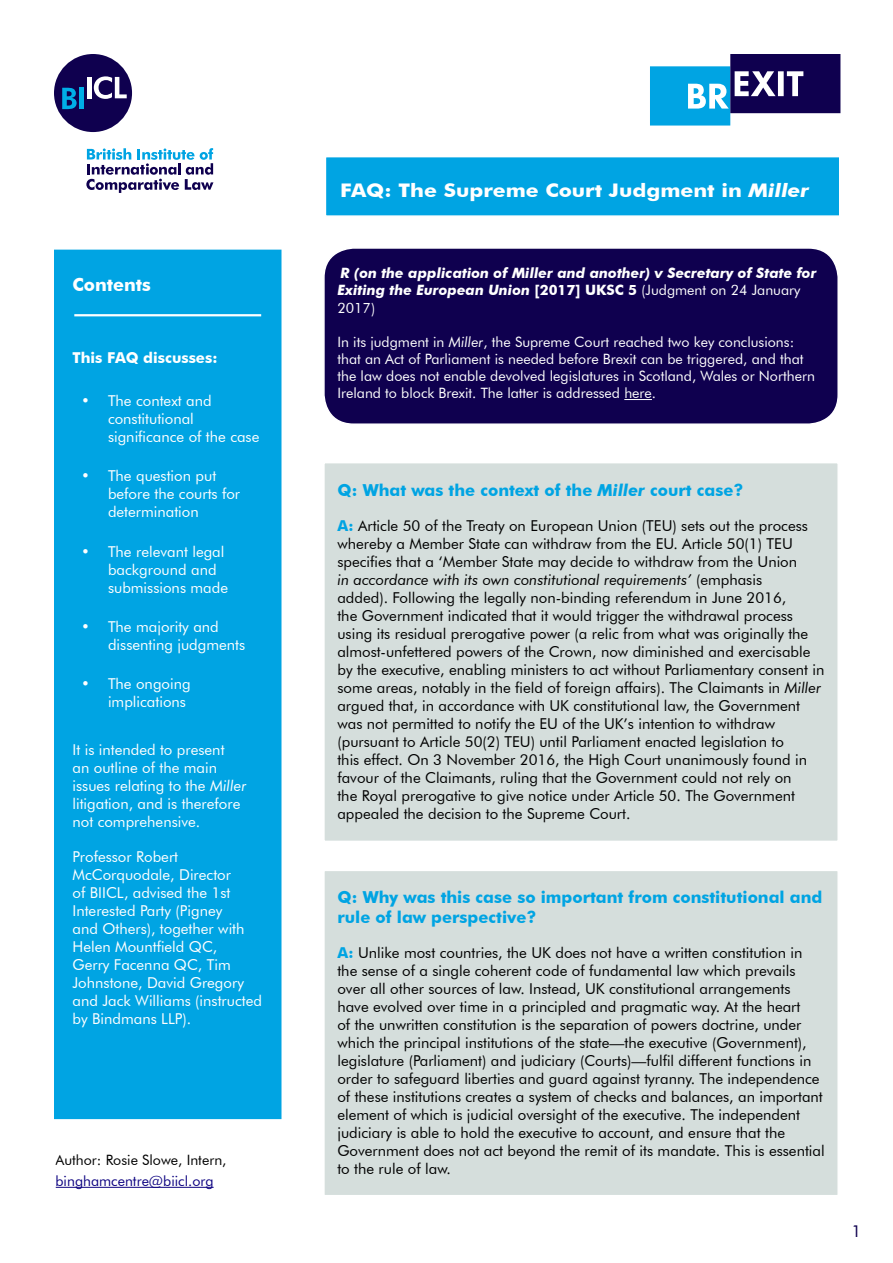
<style>
.page{position:relative;width:893px;height:1263px;background:#fff}
.page>*{position:absolute;margin:0;border:0;box-sizing:border-box;transform-origin:0 0}
.t1{font:700 18.75px "Futura BT";color:#fff;scale:1.13 1}
.t2{font:700 18px "Futura BT";color:#fff}
.t3{font:700 16.5px/19.8px "Futura BT";color:#00a4e3}
.t4{font:16.5px "Futura BT";color:#0f004f}
.t5{font:15px/18px "Futura BT";color:#000}
.t6{font:15px/18px "Futura BT";color:#fff}
.t7{font:700 15px "Futura BT";color:#fff}
.t8{font:14.25px/17.1px "Futura BT";color:#fff}
.t9{font:italic 700 14.25px/17.1px "Futura BT";color:#fff}
.t10{font:14.25px "Futura BT";color:#000}
.t11{font:14.25px "Futura BT";color:#0b0080}
.s1{font-style:italic}
.s2{font-style:normal}
.s3{font-weight:400;font-style:normal}
.s4{font-weight:700;color:#00a4e3}
</style>
<div class="page">
<svg style="left:86px;top:148px;width:127px;height:45px"></svg>
<div style="left:54px;top:54px;width:78px;height:78px;background:#0f004f;border-radius:50%"></div>
<svg style="left:62px;top:88px;width:15px;height:21px"></svg>
<hr style="left:79px;top:88px;width:4px;height:21px;background:#00aee7">
<hr style="left:87px;top:77px;width:4px;height:21px;background:#fff">
<svg style="left:94px;top:76px;width:33px;height:23px"></svg>
<div style="left:324px;top:463px;width:514px;height:378px;background:#d5dedc"></div>
<div style="left:323px;top:462px;width:516px;height:380px;border:2px solid #fff"></div>
<svg style="left:650px;top:54px;width:190px;height:72px"></svg>
<div style="left:325px;top:156px;width:515px;height:61px;background:#00a4e3;border:2px solid #fff"></div>
<hr style="left:56px;top:1187px;width:158px;height:1px;background:#0b0080">
<div style="left:55px;top:250px;width:226px;height:868px;background:#00a4e3"></div>
<div style="left:54px;top:250px;width:227px;height:869px;border:2px solid #00a4e3"></div>
<hr style="left:74px;top:314px;width:187px;height:2px;background:#fff">
<div style="left:324px;top:248px;width:514px;height:176px;background:#0f004f;border-radius:30px"></div>
<svg style="left:624px;top:399px;width:28px;height:1px"></svg>
<div style="left:323px;top:247px;width:516px;height:178px;border:2px solid #fff;border-radius:30px"></div>
<div style="left:324px;top:870px;width:514px;height:326px;background:#d5dedc"></div>
<div style="left:323px;top:870px;width:516px;height:326px;border:2px solid #fff"></div>
<p class="t2" style="left:73px;top:273px;width:80px">Contents</p>
<p class="t7" style="left:73px;top:348px;width:147px">This FAQ discusses:</p>
<p class="t6" style="left:108px;top:392px;width:153px;text-indent:-27px">• The context and constitutional significance of the case</p>
<p class="t6" style="left:108px;top:467px;width:134px;text-indent:-27px">• The question put before the courts for determination</p>
<p class="t6" style="left:108px;top:542px;width:122px;text-indent:-27px">• The relevant legal background and submissions made</p>
<p class="t6" style="left:108px;top:617px;width:139px;text-indent:-27px">• The majority and dissenting judgments</p>
<p class="t6" style="left:108px;top:675px;width:84px;text-indent:-27px">• The ongoing implications</p>
<p class="t6" style="left:73px;top:740px;width:176px">It is intended to present<br>an outline of the main issues relating to the <span class="s1">Miller </span>litigation, and is therefore not comprehensive.</p>
<p class="t6" style="left:73px;top:847px;width:191px">Professor Robert<br>McCorquodale, Director<br>of BIICL, advised the 1st<br>Interested Party (Pigney<br>and Others), together with<br>Helen Mountfield QC,<br>Gerry Facenna QC, Tim<br>Johnstone, David Gregory and Jack Williams (instructed by Bindmans LLP).</p>
<p class="t10" style="left:56px;top:1151px;width:172px">Author: Rosie Slowe, Intern,</p>
<p class="t11" style="left:56px;top:1172px;width:160px">binghamcentre@biicl.org</p>
<p class="t1" style="left:340px;top:178px;width:417px">FAQ: The Supreme Court Judgment in <span class="s1">Miller</span></p>
<p class="t9" style="left:337px;top:265px;width:481px">R (on the application of Miller and another) v Secretary of State for<br>Exiting the European Union <span class="s2">[2017] UKSC 5</span> <span class="s3">(Judgment on 24 January<br>2017)</span></p>
<p class="t8" style="left:337px;top:333px;width:479px">In its judgment in <span class="s1">Miller</span>, the Supreme Court reached two key conclusions: that an Act of Parliament is needed before Brexit can be triggered, and that the law does not enable devolved legislatures in Scotland, Wales or Northern Ireland to block Brexit. The latter is addressed here.</p>
<p class="t3" style="left:337px;top:480px;width:408px">Q: What was the context of the <span class="s1">Miller</span> court case?</p>
<p class="t5" style="left:337px;top:516px;width:488px"><span class="s4">A:</span> Article 50 of the Treaty on European Union (TEU) sets out the process whereby a Member State can withdraw from the EU. Article 50(1) TEU specifies that a ‘Member State may decide to withdraw from the Union<br><span class="s1">in accordance with its own constitutional requirements’</span> (emphasis<br>added). Following the legally non-binding referendum in June 2016,<br>the Government indicated that it would trigger the withdrawal process using its residual prerogative power (a relic from what was originally the almost-unfettered powers of the Crown, now diminished and exercisable by the executive, enabling ministers to act without Parliamentary consent in some areas, notably in the field of foreign affairs). The Claimants in <span class="s1">Miller </span>argued that, in accordance with UK constitutional law, the Government was not permitted to notify the EU of the UK’s intention to withdraw (pursuant to Article 50(2) TEU) until Parliament enacted legislation to<br>this effect. On 3 November 2016, the High Court unanimously found in favour of the Claimants, ruling that the Government could not rely on<br>the Royal prerogative to give notice under Article 50. The Government appealed the decision to the Supreme Court.</p>
<p class="t3" style="left:337px;top:887px;width:487px">Q: Why was this case so important from constitutional and rule of law perspective?</p>
<p class="t5" style="left:337px;top:944px;width:489px"><span class="s4">A:</span> Unlike most countries, the UK does not have a written constitution in the sense of a single coherent code of fundamental law which prevails over all other sources of law. Instead, UK constitutional arrangements have evolved over time in a principled and pragmatic way. At the heart<br>of the unwritten constitution is the separation of powers doctrine, under which the principal institutions of the state—the executive (Government), legislature (Parliament) and judiciary (Courts)—fulfil different functions in order to safeguard liberties and guard against tyranny. The independence of these institutions creates a system of checks and balances, an important element of which is judicial oversight of the executive. The independent judiciary is able to hold the executive to account, and ensure that the Government does not act beyond the remit of its mandate. This is essential to the rule of law.</p>
<p class="t4" style="left:851px;top:1221px;width:11px">1</p>
</div>
